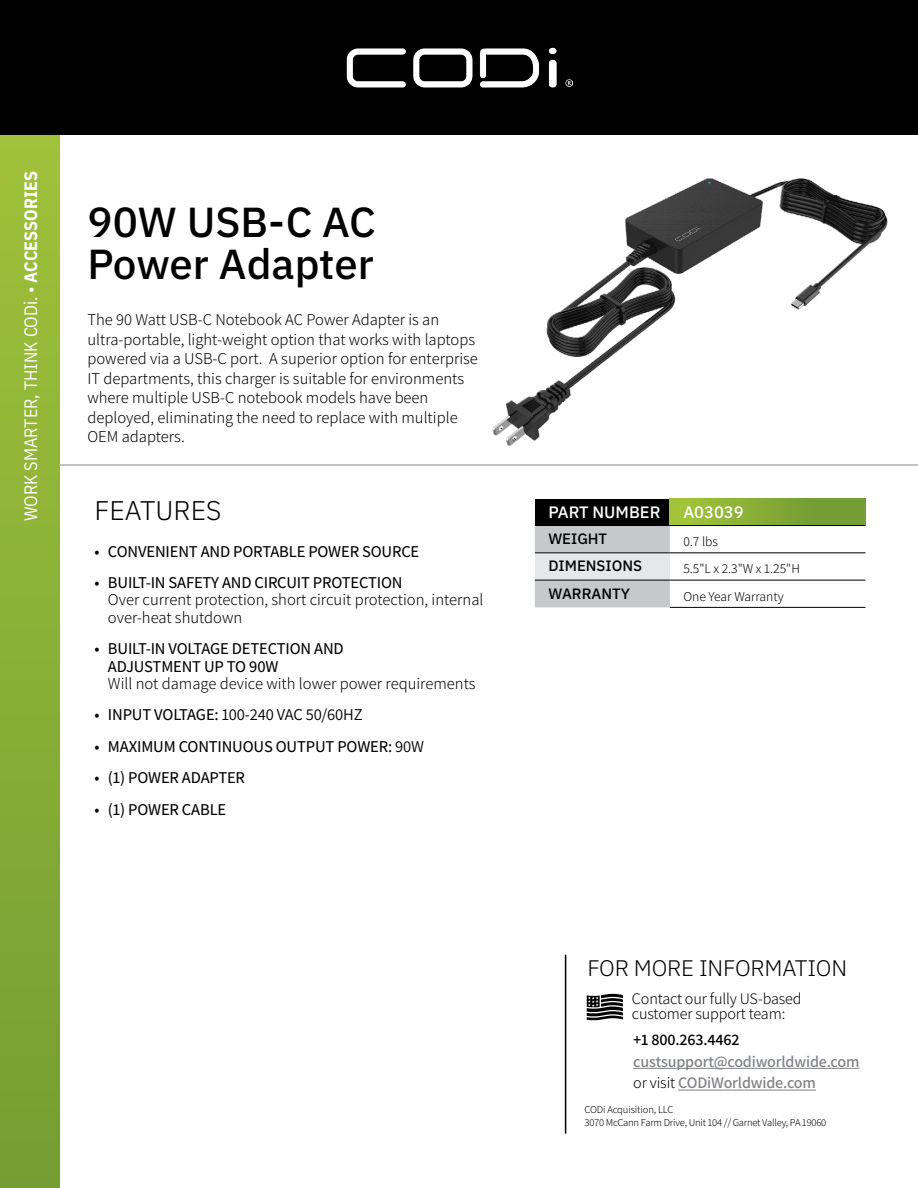
<style>
.page{position:relative;width:918px;height:1188px;background:#fff}
.page>*{position:absolute;margin:0;border:0;box-sizing:border-box;transform-origin:0 0}
.t1{font:500 42px/42px "IBM Plex Sans";color:#000}
.t2{font:300 27px "IBM Plex Sans";color:#000}
.t3{font:300 22.5px "IBM Plex Sans";letter-spacing:-.01em;color:#000}
.t4{font:18px "IBM Plex Sans Cond";color:#fff}
.t5{font:300 16.5px/19.5px "Assistant";color:#000}
.t6{font:500 16.5px/18px "Assistant";letter-spacing:-.01em;color:#000}
.t7{font:16.5px "Assistant";letter-spacing:-.01em;color:#000}
.t8{font:500 16.5px "IBM Plex Sans";color:#fff}
.t9{font:600 16.05px/21.8px "Assistant";letter-spacing:-.01em;color:#808285}
.t10{font:300 16.05px/15px "Assistant";letter-spacing:-.01em;color:#000}
.t11{font:600 16.05px "Assistant";letter-spacing:-.01em;color:#000}
.t12{font:500 15px "IBM Plex Sans";color:#000}
.t13{font:300 13.5px "Assistant";color:#000}
.t14{font:300 10.5px/13.5px "Assistant";letter-spacing:-.02em;color:#000}
.s1{font-weight:700}
.s2{font-weight:500}
.s3{font-weight:400}
.s4{font-weight:300;color:#000}
</style>
<div class="page">
<div style="left:0;top:97px;width:59px;height:1091px;background:linear-gradient(to bottom,#a0c23a,#749e33)"></div>
<div style="left:0;top:0;width:918px;height:135px;background:#000"></div>
<img style="left:346px;top:47px;width:226px;height:41px">
<hr style="left:565px;top:955px;width:1px;height:179px;background:#000">
<svg style="left:587px;top:994px;width:36px;height:26px"></svg>
<hr style="left:633px;top:1068px;width:227px;height:1px;background:#808285">
<hr style="left:678px;top:1090px;width:138px;height:1px;background:#808285">
<img style="left:492px;top:178px;width:396px;height:321px">
<div style="left:535px;top:499px;width:135px;height:27px;background:#000"></div>
<div style="left:670px;top:499px;width:196px;height:27px;background:linear-gradient(to right,#a2c33a,#6b9632)"></div>
<div style="left:535px;top:526px;width:135px;height:81px;background:#c7c8ca"></div>
<div style="left:535px;top:553px;width:135px;height:27px;background:#e6e7e8"></div>
<hr style="left:670px;top:525px;width:196px;height:1px;background:#000">
<hr style="left:535px;top:552px;width:135px;height:1px;background:#000">
<hr style="left:670px;top:552px;width:196px;height:1px;background:#000">
<hr style="left:670px;top:580px;width:196px;height:1px;background:#000">
<hr style="left:670px;top:607px;width:196px;height:1px;background:#000">
<hr style="left:535px;top:580px;width:135px;height:1px;background:#000">
<hr style="left:59px;top:464px;width:859px;height:2px;background:#adafb2">
<p class="t4" style="left:17px;top:521px;width:351px;rotate:-90deg">WORK SMARTER, THINK CODi. • <span class="s1">ACCESSORIES</span></p>
<h1 class="t1" style="left:87px;top:197px;width:290px">90W USB-C AC<br>Power Adapter</h1>
<p class="t5" style="left:87px;top:309px;width:392px">The 90 Watt USB-C Notebook AC Power Adapter is an ultra-portable, light-weight option that works with laptops powered via a USB-C port. A superior option for enterprise IT departments, this charger is suitable for environments where multiple USB-C notebook models have been deployed, eliminating the need to replace with multiple OEM adapters.</p>
<h2 class="t2" style="left:94px;top:490px;width:129px">FEATURES</h2>
<p class="t6" style="left:94px;top:542px;width:326px">• CONVENIENT AND PORTABLE POWER SOURCE</p>
<p class="t6" style="left:94px;top:573px;width:310px">• BUILT-IN SAFETY AND CIRCUIT PROTECTION</p>
<p class="t5" style="left:108px;top:590px;width:377px;line-height:18px">Over current protection, short circuit protection, internal over-heat shutdown</p>
<p class="t6" style="left:108px;top:639px;width:237px;text-indent:-13px">• BUILT-IN VOLTAGE DETECTION AND<br>ADJUSTMENT UP TO 90W</p>
<p class="t5" style="left:108px;top:673px;width:369px">Will not damage device with lower power requirements</p>
<p class="t7" style="left:95px;top:704px;width:270px"><span class="s2">• INPUT VOLTAGE:</span> 100-240 VAC 50/60HZ</p>
<p class="t6" style="left:95px;top:737px;width:331px">• MAXIMUM CONTINUOUS OUTPUT POWER: <span class="s3">90W</span></p>
<p class="t6" style="left:95px;top:768px;width:152px">• (1) POWER ADAPTER</p>
<p class="t6" style="left:95px;top:800px;width:133px">• (1) POWER CABLE</p>
<p class="t8" style="left:548px;top:500px;width:114px">PART NUMBER</p>
<p class="t8" style="left:683px;top:500px;width:62px">A03039</p>
<p class="t12" style="left:548px;top:527px;width:60px">WEIGHT</p>
<p class="t13" style="left:683px;top:532px;width:36px">0.7 lbs</p>
<p class="t12" style="left:548px;top:554px;width:95px">DIMENSIONS</p>
<p class="t13" style="left:683px;top:560px;width:118px">5.5"L x 2.3"W x 1.25"H</p>
<p class="t12" style="left:548px;top:582px;width:83px">WARRANTY</p>
<p class="t13" style="left:683px;top:587px;width:102px">One Year Warranty</p>
<h3 class="t3" style="left:587px;top:951px;width:261px">FOR MORE INFORMATION</h3>
<p class="t10" style="left:632px;top:991px;width:171px">Contact our fully US-based customer support team:</p>
<p class="t11" style="left:633px;top:1029px;width:108px">+1 800.263.4462</p>
<p class="t9" style="left:633px;top:1050px;width:228px">custsupport@codiworldwide.com <span class="s4">or visit</span> CODiWorldwide.com</p>
<p class="t14" style="left:585px;top:1102px;width:243px">CODi Acquisition, LLC<br>3070 McCann Farm Drive, Unit 104 // Garnet Valley, PA 19060</p>
</div>
